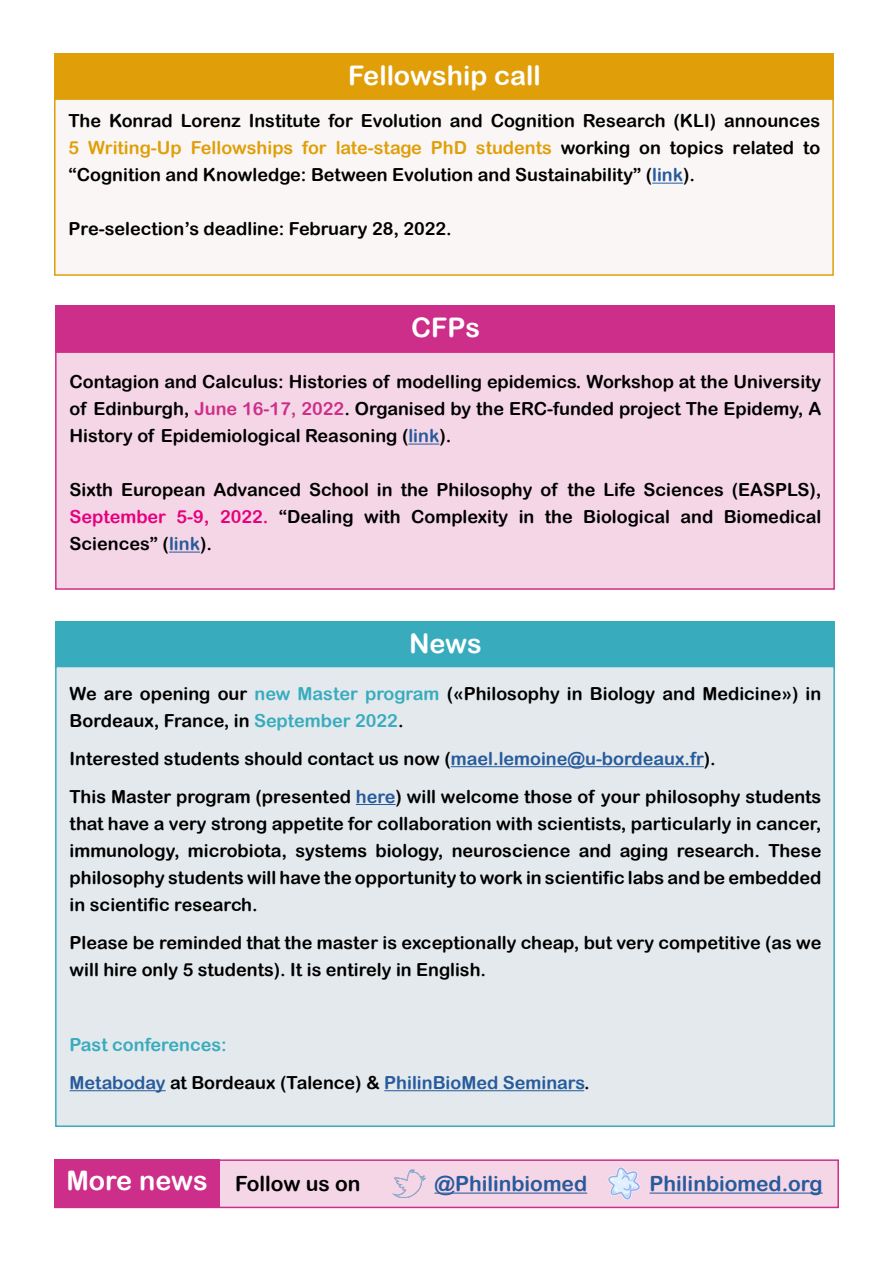
<style>
.page{position:relative;width:893px;height:1263px;background:#fff}
.page>*{position:absolute;margin:0;border:0;box-sizing:border-box;transform-origin:0 0}
.t1{font:27px "Arial Rounded MT Bold";color:#fff}
.t2{font:21px "Arial Rounded MT Bold";color:#275b9b}
.t3{font:21px "Arial Rounded MT Bold";color:#000}
.t4{font:18px/27px "Arial Rounded MT Bold";color:#000;text-align:justify}
.t5{font:18px/37.8px "Arial Rounded MT Bold";color:#275b9b}
.s1{color:#e09f09}
.s2{color:#275b9b}
.s3{color:#cd2e89}
.s4{color:#e6007d}
.s5{color:#38acbd}
.s6{color:#000}
.s7{font-size:27px;color:#fff}
</style>
<div class="page">
<div style="left:55px;top:621px;width:780px;height:48px;background:#38acbd"></div>
<div style="left:55px;top:666px;width:780px;height:461px;background:#e3e9ed;border:2px solid #39acbd"></div>
<hr style="left:451px;top:766px;width:253px;height:1px;background:#275b9b">
<hr style="left:356px;top:804px;width:40px;height:1px;background:#275b9b">
<hr style="left:70px;top:1090px;width:96px;height:1px;background:#275b9b">
<hr style="left:384px;top:1090px;width:200px;height:1px;background:#275b9b">
<div style="left:54px;top:1159px;width:785px;height:49px;background:#f5d6e7;border:2px solid #cd2e89"></div>
<div style="left:54px;top:1159px;width:165px;height:48px;background:#cd2e89"></div>
<img style="left:393px;top:1169px;width:32px;height:28px">
<hr style="left:434px;top:1192px;width:153px;height:1px;background:#275b9b">
<img style="left:608px;top:1167px;width:32px;height:32px">
<hr style="left:650px;top:1192px;width:173px;height:1px;background:#275b9b">
<div style="left:55px;top:305px;width:780px;height:48px;background:#cd2e89"></div>
<div style="left:55px;top:351px;width:780px;height:239px;background:#f5d6e7;border:2px solid #cd2e89"></div>
<hr style="left:408px;top:444px;width:31px;height:1px;background:#275b9b">
<hr style="left:169px;top:552px;width:31px;height:1px;background:#275b9b">
<div style="left:54px;top:54px;width:780px;height:47px;background:#e09f09"></div>
<div style="left:54px;top:98px;width:780px;height:178px;background:#f9f6f5;border:2px solid #e09f09"></div>
<hr style="left:652px;top:183px;width:31px;height:1px;background:#275b9b">
<h1 class="t1" style="left:348px;top:60px;width:194px">Fellowship call</h1>
<p class="t4" style="left:69px;top:107px;width:753px">The Konrad Lorenz Institute for Evolution and Cognition Research (KLI) announces <span class="s1">5 Writing-Up Fellowships for late-stage PhD students</span> working on topics related to “Cognition and Knowledge: Between Evolution and Sustainability” (<span class="s2">link</span>).</p>
<p class="t4" style="left:69px;top:215px;width:385px">Pre-selection’s deadline: February 28, 2022.</p>
<h1 class="t1" style="left:411px;top:311px;width:70px">CFPs</h1>
<p class="t4" style="left:70px;top:368px;width:753px">Contagion and Calculus: Histories of modelling epidemics. Workshop at the University of Edinburgh, <span class="s3">June 16-17, 2022</span>. Organised by the ERC-funded project The Epidemy, A History of Epidemiological Reasoning (<span class="s2">link</span>).</p>
<p class="t4" style="left:70px;top:476px;width:753px">Sixth European Advanced School in the Philosophy of the Life Sciences (EASPLS), <span class="s4">September 5-9, 2022.</span> “Dealing with Complexity in the Biological and Biomedical Sciences” (<span class="s2">link</span>).</p>
<h1 class="t1" style="left:409px;top:627px;width:74px">News</h1>
<p class="t4" style="left:70px;top:680px;width:753px">We are opening our <span class="s5">new Master program</span> («Philosophy in Biology and Medicine») in<br>Bordeaux, France, in <span class="s5">September 2022</span>.</p>
<p class="t4" style="left:70px;top:739px;width:753px;line-height:37.8px">Interested students should contact us now (<span class="s2">mael.lemoine@u-bordeaux.fr</span>).<br>This Master program (presented <span class="s2">here</span>) will welcome those of your philosophy students</p>
<p class="t4" style="left:70px;top:809px;width:753px">that have a very strong appetite for collaboration with scientists, particularly in cancer, immunology, microbiota, systems biology, neuroscience and aging research. These philosophy students will have the opportunity to work in scientific labs and be embedded in scientific research.</p>
<p class="t4" style="left:70px;top:928px;width:753px">Please be reminded that the master is exceptionally cheap, but very competitive (as we will hire only 5 students). It is entirely in English.</p>
<p class="t5" style="left:70px;top:1025px;width:522px"><span class="s5">Past conferences:<br></span>Metaboday <span class="s6">at Bordeaux (Talence) &amp;</span> PhilinBioMed Seminars<span class="s6">.</span></p>
<p class="t3" style="left:66px;top:1171px;width:296px"><span class="s7">More news</span> Follow us on</p>
<p class="t2" style="left:434px;top:1171px;width:154px">@Philinbiomed</p>
<p class="t2" style="left:650px;top:1171px;width:175px">Philinbiomed.org</p>
</div>
